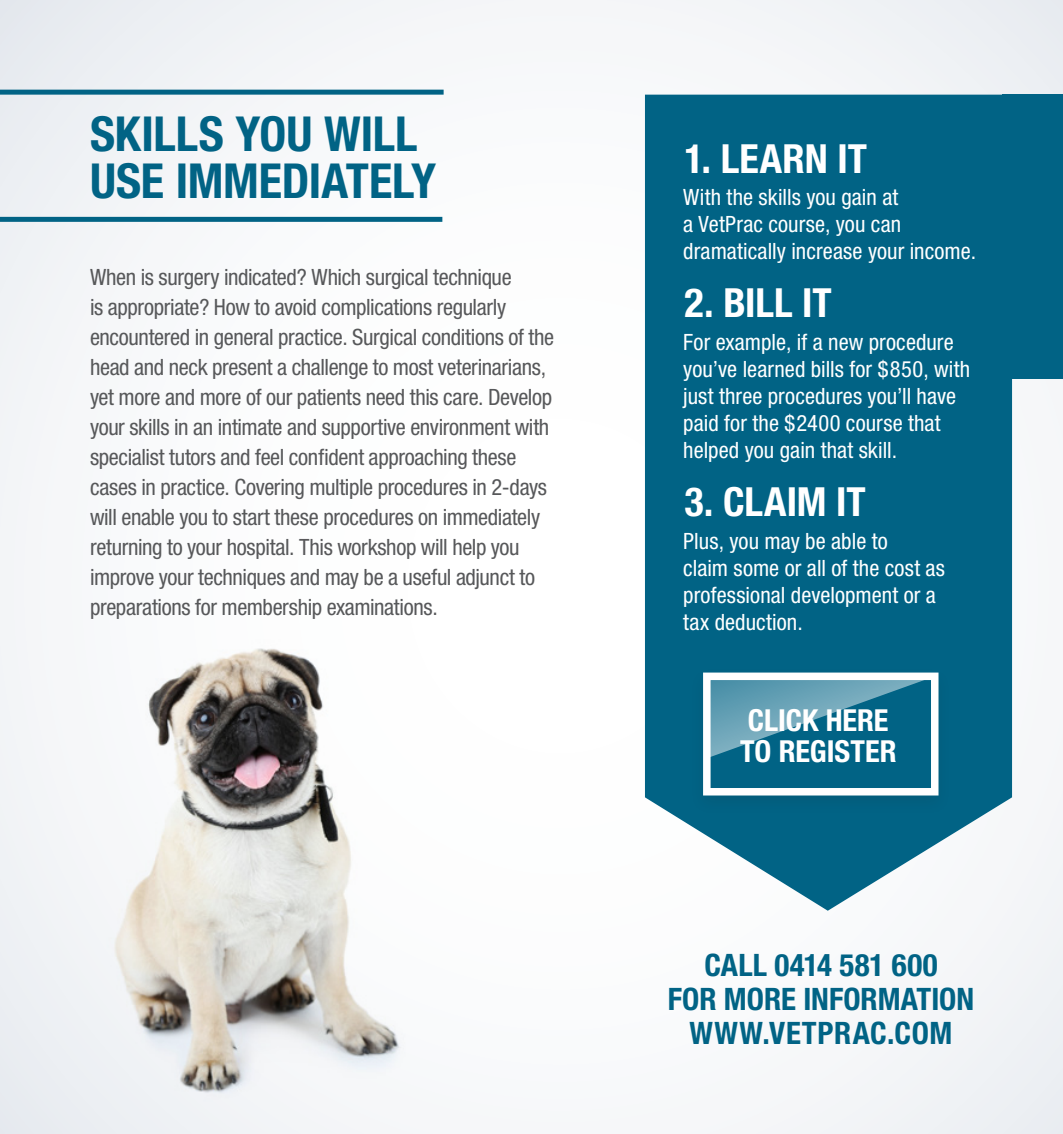
<style>
.page{position:relative;width:1063px;height:1134px;background:#f8f9fb}
.page>*{position:absolute;margin:0;border:0;box-sizing:border-box;transform-origin:0 0}
.t1{font:700 condensed 48.25px/48px "Helvetica Neue";letter-spacing:-.005em;color:#016385}
.t2{font:700 condensed 40.25px "Helvetica Neue";color:#fff}
.t3{font:700 condensed 31px "Helvetica Neue";letter-spacing:.005em;color:#016385}
.t4{font:700 condensed 31px "Helvetica Neue";letter-spacing:.025em;color:#016385}
.t5{font:700 condensed 30.25px/31.5px "Helvetica Neue";color:#fff}
.t6{font:condensed 22.5px/30px "Helvetica Neue";letter-spacing:-.015em;color:#57585a}
.t7{font:condensed 22.5px/27px "Helvetica Neue";letter-spacing:.005em;color:#fff}
</style>
<div class="page">
<div style="left:1003px;top:95px;width:60px;height:284px;background:#016385"></div>
<div style="left:0;top:90px;width:444px;height:5px;background:#016385"></div>
<div style="left:0;top:217px;width:442px;height:5px;background:#016385"></div>
<img style="left:48px;top:648px;width:352px;height:486px">
<svg style="left:645px;top:95px;width:367px;height:816px;background:#156f8e"></svg>
<div style="left:689px;top:666px;width:263px;height:150px;background:#016283"></div>
<div style="left:703px;top:672px;width:236px;height:123px;background:#016385;border:8px solid #fff"></div>
<svg style="left:707px;top:676px;width:228px;height:82px"></svg>
<p class="t1" style="left:90px;top:109px;width:348px">SKILLS YOU WILL<br>USE IMMEDIATELY</p>
<p class="t6" style="left:90px;top:262px;width:466px">When is surgery indicated? Which surgical technique<br>is appropriate? How to avoid complications regularly encountered in general practice. Surgical conditions of the head and neck present a challenge to most veterinarians, yet more and more of our patients need this care. Develop your skills in an intimate and supportive environment with specialist tutors and feel confident approaching these cases in practice. Covering multiple procedures in 2-days will enable you to start these procedures on immediately returning to your hospital. This workshop will help you improve your techniques and may be a useful adjunct to preparations for membership examinations.</p>
<p class="t2" style="left:685px;top:134px;width:184px">1. LEARN IT</p>
<p class="t7" style="left:683px;top:183px;width:294px">With the skills you gain at<br>a VetPrac course, you can dramatically increase your income.</p>
<p class="t2" style="left:685px;top:279px;width:149px">2. BILL IT</p>
<p class="t7" style="left:683px;top:328px;width:288px">For example, if a new procedure you’ve learned bills for $850, with just three procedures you’ll have paid for the $2400 course that helped you gain that skill.</p>
<p class="t2" style="left:685px;top:478px;width:183px">3. CLAIM IT</p>
<p class="t7" style="left:683px;top:527px;width:263px">Plus, you may be able to<br>claim some or all of the cost as professional development or a tax deduction.</p>
<p class="t5" style="left:740px;top:704px;width:158px">CLICK HERE<br>TO REGISTER</p>
<p class="t3" style="left:704px;top:946px;width:235px">CALL 0414 581 600</p>
<p class="t3" style="left:668px;top:980px;width:308px">FOR MORE INFORMATION</p>
<p class="t4" style="left:690px;top:1014px;width:264px">WWW.VETPRAC.COM</p>
</div>
